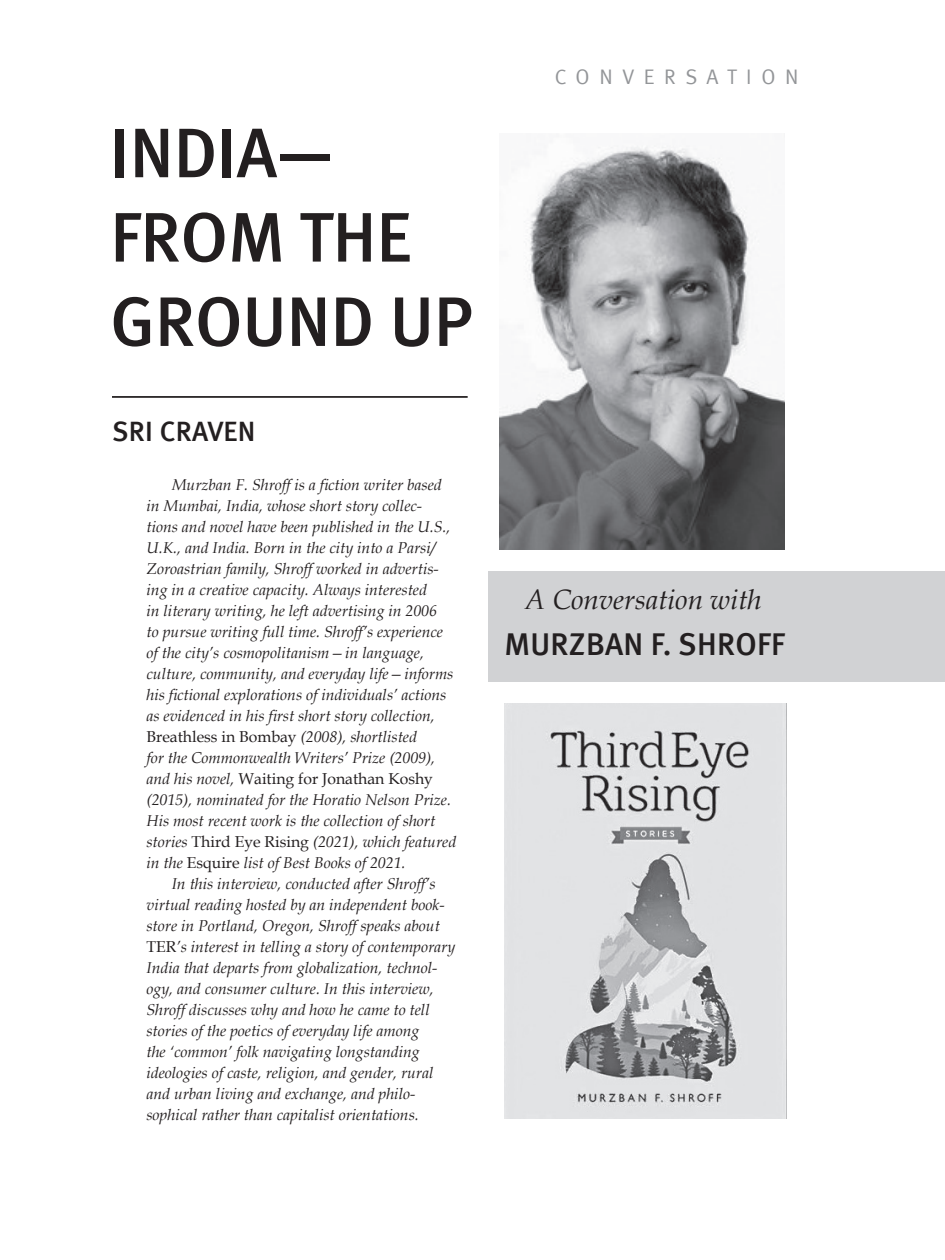
<style>
.page{position:relative;width:945px;height:1260px;background:#fff}
.page>*{position:absolute;margin:0;border:0;box-sizing:border-box;transform-origin:0 0}
.t1{font:70px "Meta Medium LF";color:#231f20}
.Credit_for_artwork{font:31.5px "Meta Medium LF";letter-spacing:.01em;color:#231f20}
.Title2{font:italic 28px "Book Antiqua";color:#231f20}
.Author_name{font:28px "Meta Medium LF";letter-spacing:.01em;color:#231f20}
.t2{font:21px "Meta Normal LF";letter-spacing:.46em;color:#939598}
.Respondent_new_parag{font:italic 15.75px/21px "Book Antiqua";color:#231f20}
.s1{font-style:normal}
</style>
<div class="page">
<hr style="left:112px;top:396px;width:356px;height:2px;background:#231f20">
<div style="left:488px;top:571px;width:457px;height:111px;background:#d1d2d4"></div>
<img style="left:505px;top:703px;width:281px;height:416px">
<img style="left:499px;top:145px;width:285px;height:404px">
<p class="t1" style="left:110px;top:112px;width:225px">INDIA—</p>
<p class="t1" style="left:110px;top:197px;width:303px">FROM THE</p>
<p class="t1" style="left:110px;top:281px;width:364px">GROUND UP</p>
<p class="Author_name" style="left:112px;top:416px;width:145px">SRI CRAVEN</p>
<p class="Respondent_new_parag" style="left:147px;top:474px;width:311px;text-indent:25px">Murzban F. Shroff is a fiction writer based in Mumbai, India, whose short story collec&shy;tions and novel have been published in the U.S., U.K., and India. Born in the city into a Parsi/ Zoroastrian family, Shroff worked in advertis&shy;ing in a creative capacity. Always interested<br>in literary writing, he left advertising in 2006<br>to pursue writing full time. Shroff’s experience of the city’s cosmopolitanism—in language, culture, community, and everyday life—informs his fictional explorations of individuals’ actions as evidenced in his first short story collection, <span class="s1">Breathless in Bombay</span> (2008), shortlisted<br>for the Commonwealth Writers’ Prize (2009), and his novel, <span class="s1">Waiting for Jonathan Koshy </span>(2015), nominated for the Horatio Nelson Prize.<br>His most recent work is the collection of short stories <span class="s1">Third Eye Rising</span> (2021), which featured in the <span class="s1">Esquire</span> list of Best Books of 2021.</p>
<p class="Respondent_new_parag" style="left:147px;top:873px;width:310px;text-indent:25px">In this interview, conducted after Shroff’s virtual reading hosted by an independent book&shy;store in Portland, Oregon, Shroff speaks about <span class="s1">TER</span>’s interest in telling a story of contemporary India that departs from globalization, technol&shy;ogy, and consumer culture. In this interview, Shroff discusses why and how he came to tell stories of the poetics of everyday life among<br>the ‘common’ folk navigating longstanding ideologies of caste, religion, and gender, rural and urban living and exchange, and philo&shy;sophical rather than capitalist orientations.</p>
<h3 class="t2" style="left:555px;top:65px;width:245px">CONVERSATION</h3>
<p class="Title2" style="left:525px;top:580px;width:238px">A Conversation with</p>
<p class="Credit_for_artwork" style="left:504px;top:626px;width:282px">MURZBAN F. SHROFF</p>
</div>
